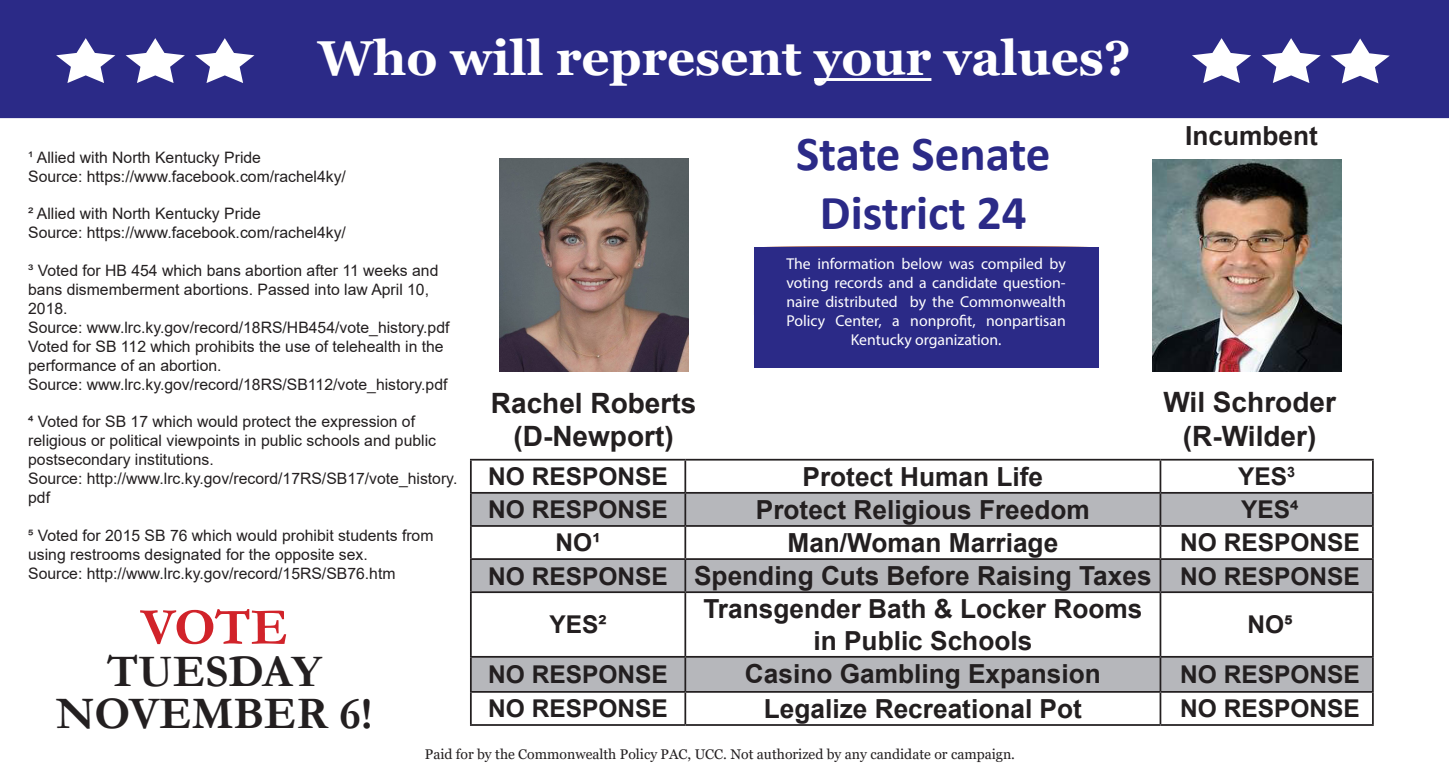
<style>
.page{position:relative;width:1449px;height:772px;background:#fff}
.page>*{position:absolute;margin:0;border:0;box-sizing:border-box;transform-origin:0 0}
.t1{font:700 52.5px "Garamond";color:#d1232a}
.t2{font:700 49px "Georgia";color:#fff}
.t3{font:700 49px/58.8px "Calibri";color:#2b2a87;text-align:center}
.t4{font:700 45.5px/42px "Garamond";color:#231f20;text-align:center}
.t5{font:700 28px/33.6px "Arial";color:#231f20;text-align:center}
.t6{font:700 26.25px/31.5px "Arial";color:#231f20;text-align:center}
.t7{font:700 24.5px "Arial";color:#231f20}
.t8{font:15.75px/18.9px "Arial";color:#231f20}
.t9{font:15.75px/18.9px "Myriad Pro";color:#fff;text-align:center}
.t10{font:14px "Georgia";color:#231f20}
.s1{font-size:24.5px}
</style>
<div class="page">
<div style="left:0;top:0;width:1449px;height:118px;background:#2b2a87"></div>
<hr style="left:814px;top:78px;width:117px;height:3px;background:#fff">
<svg style="left:1192px;top:38px;width:59px;height:45px"></svg>
<svg style="left:1262px;top:38px;width:59px;height:45px"></svg>
<svg style="left:56px;top:38px;width:59px;height:45px"></svg>
<svg style="left:126px;top:38px;width:59px;height:45px"></svg>
<svg style="left:195px;top:38px;width:59px;height:45px"></svg>
<svg style="left:1331px;top:38px;width:59px;height:45px"></svg>
<img style="left:1153px;top:159px;width:189px;height:212px">
<img style="left:499px;top:158px;width:189px;height:213px">
<div style="left:753px;top:246px;width:346px;height:122px;background:#2b2a87"></div>
<svg style="left:472px;top:494px;width:900px;height:197px;fill:#b6b7bb"></svg>
<hr style="left:470px;top:459px;width:215px;height:1px;background:#231f20">
<hr style="left:470px;top:460px;width:2px;height:32px;background:#231f20">
<hr style="left:685px;top:459px;width:475px;height:1px;background:#231f20">
<hr style="left:684px;top:460px;width:2px;height:32px;background:#231f20">
<hr style="left:1160px;top:459px;width:214px;height:1px;background:#231f20">
<hr style="left:1160px;top:460px;width:1px;height:32px;background:#231f20">
<hr style="left:1372px;top:460px;width:2px;height:32px;background:#231f20">
<hr style="left:470px;top:492px;width:215px;height:2px;background:#231f20">
<hr style="left:470px;top:494px;width:2px;height:31px;background:#231f20">
<hr style="left:685px;top:492px;width:475px;height:2px;background:#231f20">
<hr style="left:684px;top:494px;width:2px;height:31px;background:#231f20">
<hr style="left:1160px;top:492px;width:214px;height:2px;background:#231f20">
<hr style="left:1160px;top:494px;width:1px;height:31px;background:#231f20">
<hr style="left:1372px;top:494px;width:2px;height:31px;background:#231f20">
<hr style="left:470px;top:525px;width:215px;height:2px;background:#231f20">
<hr style="left:470px;top:527px;width:2px;height:31px;background:#231f20">
<hr style="left:685px;top:525px;width:475px;height:2px;background:#231f20">
<hr style="left:684px;top:527px;width:2px;height:31px;background:#231f20">
<hr style="left:1160px;top:525px;width:214px;height:2px;background:#231f20">
<hr style="left:1160px;top:527px;width:1px;height:31px;background:#231f20">
<hr style="left:1372px;top:527px;width:2px;height:31px;background:#231f20">
<hr style="left:470px;top:558px;width:215px;height:2px;background:#231f20">
<hr style="left:470px;top:560px;width:2px;height:31px;background:#231f20">
<hr style="left:685px;top:558px;width:475px;height:2px;background:#231f20">
<hr style="left:684px;top:560px;width:2px;height:31px;background:#231f20">
<hr style="left:1160px;top:558px;width:214px;height:2px;background:#231f20">
<hr style="left:1160px;top:560px;width:1px;height:31px;background:#231f20">
<hr style="left:1372px;top:560px;width:2px;height:31px;background:#231f20">
<hr style="left:470px;top:591px;width:215px;height:2px;background:#231f20">
<hr style="left:470px;top:593px;width:2px;height:63px;background:#231f20">
<hr style="left:685px;top:591px;width:475px;height:2px;background:#231f20">
<hr style="left:684px;top:593px;width:2px;height:63px;background:#231f20">
<hr style="left:1160px;top:591px;width:214px;height:2px;background:#231f20">
<hr style="left:1160px;top:593px;width:1px;height:63px;background:#231f20">
<hr style="left:1372px;top:593px;width:2px;height:63px;background:#231f20">
<hr style="left:470px;top:656px;width:215px;height:1px;background:#231f20">
<hr style="left:470px;top:657px;width:2px;height:34px;background:#231f20">
<hr style="left:685px;top:656px;width:475px;height:1px;background:#231f20">
<hr style="left:684px;top:657px;width:2px;height:34px;background:#231f20">
<hr style="left:1160px;top:656px;width:214px;height:1px;background:#231f20">
<hr style="left:1160px;top:657px;width:1px;height:34px;background:#231f20">
<hr style="left:1372px;top:657px;width:2px;height:34px;background:#231f20">
<hr style="left:470px;top:691px;width:215px;height:2px;background:#231f20">
<hr style="left:470px;top:693px;width:2px;height:31px;background:#231f20">
<hr style="left:685px;top:691px;width:475px;height:2px;background:#231f20">
<hr style="left:684px;top:693px;width:2px;height:31px;background:#231f20">
<hr style="left:1160px;top:691px;width:214px;height:2px;background:#231f20">
<hr style="left:1160px;top:693px;width:1px;height:31px;background:#231f20">
<hr style="left:1372px;top:693px;width:2px;height:31px;background:#231f20">
<hr style="left:470px;top:724px;width:215px;height:2px;background:#231f20">
<hr style="left:685px;top:724px;width:475px;height:2px;background:#231f20">
<hr style="left:1160px;top:724px;width:214px;height:2px;background:#231f20">
<h2 class="t2" style="left:318px;top:27px;width:814px">Who will represent your values?</h2>
<p class="t8" style="left:28px;top:148px;width:319px">¹ Allied with North Kentucky Pride<br>Source: https://www.facebook.com/rachel4ky/</p>
<p class="t8" style="left:28px;top:204px;width:319px">² Allied with North Kentucky Pride<br>Source: https://www.facebook.com/rachel4ky/</p>
<p class="t8" style="left:28px;top:261px;width:423px">³ Voted for HB 454 which bans abortion after 11 weeks and bans dismemberment abortions. Passed into law April 10, 2018.<br>Source: www.lrc.ky.gov/record/18RS/HB454/vote_history.pdf Voted for SB 112 which prohibits the use of telehealth in the performance of an abortion.<br>Source: www.lrc.ky.gov/record/18RS/SB112/vote_history.pdf</p>
<p class="t8" style="left:28px;top:412px;width:431px">⁴ Voted for SB 17 which would protect the expression of religious or political viewpoints in public schools and public postsecondary institutions.<br>Source: http://www.lrc.ky.gov/record/17RS/SB17/vote_history. pdf</p>
<p class="t8" style="left:28px;top:526px;width:407px">⁵ Voted for 2015 SB 76 which would prohibit students from using restrooms designated for the opposite sex.<br>Source: http://www.lrc.ky.gov/record/15RS/SB76.htm</p>
<h1 class="t1" style="left:141px;top:591px;width:149px">VOTE</h1>
<h3 class="t4" style="left:56px;top:651px;width:318px">TUESDAY<br>NOVEMBER 6!</h3>
<h3 class="t5" style="left:491px;top:386px;width:207px">Rachel Roberts (D-Newport)</h3>
<h2 class="t3" style="left:796px;top:124px;width:256px">State Senate<br>District 24</h2>
<p class="t9" style="left:786px;top:254px;width:281px">The information below was compiled by voting records and a candidate question&shy;naire distributed by the Commonwealth Policy Center, a nonprofit, nonpartisan Kentucky organization.</p>
<h3 class="t6" style="left:1185px;top:120px;width:134px">Incumbent</h3>
<h3 class="t5" style="left:1163px;top:386px;width:174px">Wil Schroder (R-Wilder)</h3>
<h3 class="t7" style="left:488px;top:459px;width:181px">NO RESPONSE</h3>
<h3 class="t6" style="left:803px;top:461px;width:242px">Protect Human Life</h3>
<h3 class="t7" style="left:1238px;top:459px;width:58px">YES<sup>3</sup></h3>
<h3 class="t7" style="left:488px;top:492px;width:181px">NO RESPONSE</h3>
<h3 class="t6" style="left:756px;top:494px;width:336px">Protect Religious Freedom</h3>
<h3 class="t7" style="left:1241px;top:492px;width:59px">YES⁴</h3>
<h3 class="t7" style="left:556px;top:525px;width:46px">NO¹</h3>
<h3 class="t6" style="left:787px;top:527px;width:272px">Man/Woman Marriage</h3>
<h3 class="t7" style="left:1180px;top:525px;width:181px">NO RESPONSE</h3>
<h3 class="t6" style="left:488px;top:560px;width:873px"><span class="s1">NO RESPONSE</span> Spending Cuts Before Raising Taxes <span class="s1">NO RESPONSE</span></h3>
<h3 class="t7" style="left:550px;top:607px;width:59px">YES²</h3>
<h3 class="t6" style="left:703px;top:593px;width:441px">Transgender Bath &amp; Locker Rooms in Public Schools</h3>
<h3 class="t7" style="left:1248px;top:607px;width:46px">NO⁵</h3>
<h3 class="t7" style="left:488px;top:657px;width:181px">NO RESPONSE</h3>
<h3 class="t6" style="left:745px;top:658px;width:357px">Casino Gambling Expansion</h3>
<h3 class="t7" style="left:1180px;top:657px;width:181px">NO RESPONSE</h3>
<h3 class="t7" style="left:488px;top:691px;width:181px">NO RESPONSE</h3>
<h3 class="t6" style="left:764px;top:693px;width:320px">Legalize Recreational Pot</h3>
<h3 class="t7" style="left:1180px;top:691px;width:181px">NO RESPONSE</h3>
<p class="t10" style="left:425px;top:745px;width:592px">Paid for by the Commonwealth Policy PAC, UCC. Not authorized by any candidate or campaign.</p>
</div>
